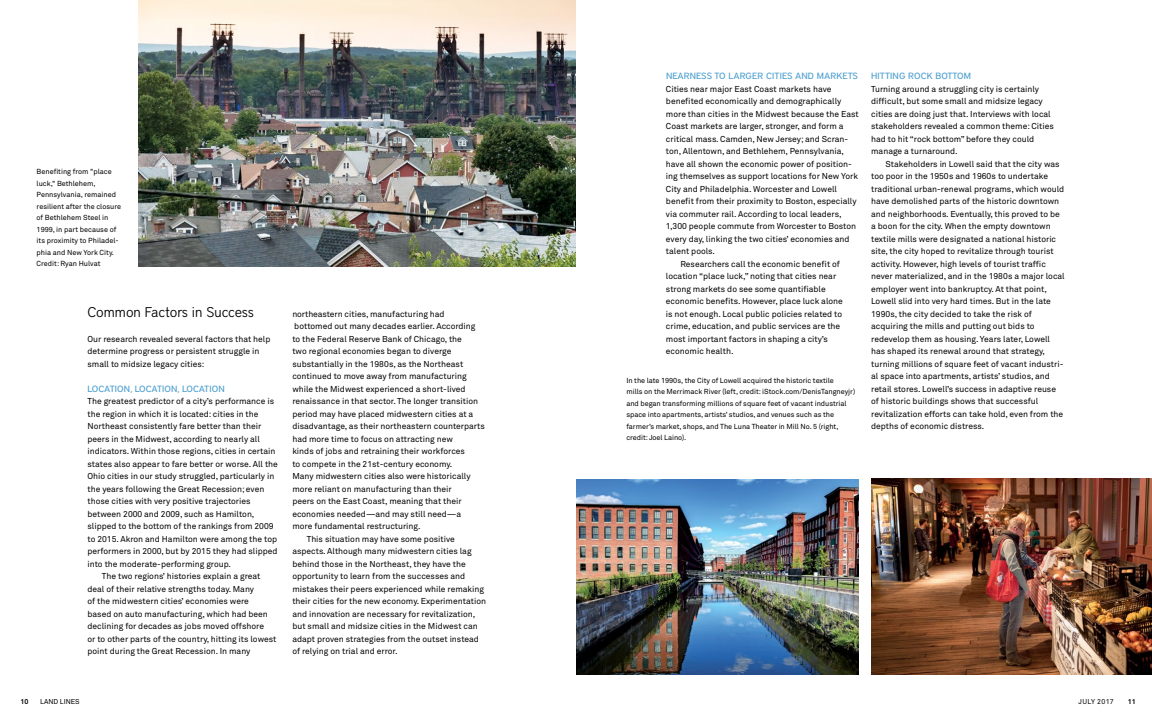
<style>
.page{position:relative;width:1152px;height:720px;background:#fff}
.page>*{position:absolute;margin:0;border:0;box-sizing:border-box;transform-origin:0 0}
.t1{font:300 14px "District";letter-spacing:-.01em;color:#000}
.t2{font:500 9px "District";letter-spacing:.015em;color:#51a1cf}
.t3{font:8.5px/12.5px "Akkurat Pro";color:#000}
.t4{font:7.2px/11.5px "Akkurat Pro";letter-spacing:-.005em;color:#000}
.t5{font:7px "Akkurat Pro";color:#000}
.t6{font:7px "Akkurat Pro";letter-spacing:.05em;color:#000}
.t7{font:700 7px "Akkurat Pro";color:#000}
</style>
<div class="page">
<img style="left:576px;top:479px;width:283px;height:196px">
<img style="left:139px;top:0;width:437px;height:267px">
<img style="left:871px;top:479px;width:281px;height:196px">
<p class="t4" style="left:37px;top:166px;width:86px">Benefiting from "place luck," Bethlehem,<br>Pennsylvania, remained resilient after the closure of Bethlehem Steel in<br>1999, in part because of its proximity to Philadel&shy;phia and New York City.<br>Credit: Ryan Hulvat</p>
<h1 class="t1" style="left:88px;top:304px;width:168px">Common Factors in Success</h1>
<p class="t3" style="left:88px;top:333px;width:184px">Our research revealed several factors that help determine progress or persistent struggle in small to midsize legacy cities:</p>
<p class="t2" style="left:88px;top:383px;width:139px">LOCATION, LOCATION, LOCATION</p>
<p class="t3" style="left:88px;top:395px;width:188px">The greatest predictor of a city’s performance is</p>
<p class="t3" style="left:88px;top:408px;width:173px">the region in which it is located: cities in the</p>
<p class="t3" style="left:88px;top:420px;width:175px">Northeast consistently fare better than their</p>
<p class="t3" style="left:88px;top:433px;width:174px">peers in the Midwest, according to nearly all</p>
<p class="t3" style="left:88px;top:445px;width:190px">indicators. Within those regions, cities in certain</p>
<p class="t3" style="left:88px;top:458px;width:192px">states also appear to fare better or worse. All the</p>
<p class="t3" style="left:88px;top:470px;width:188px">Ohio cities in our study struggled, particularly in</p>
<p class="t3" style="left:88px;top:483px;width:178px">the years following the Great Recession; even</p>
<p class="t3" style="left:88px;top:495px;width:165px">those cities with very positive trajectories</p>
<p class="t3" style="left:88px;top:508px;width:168px">between 2000 and 2009, such as Hamilton,</p>
<p class="t3" style="left:88px;top:520px;width:188px">slipped to the bottom of the rankings from 2009</p>
<p class="t3" style="left:88px;top:533px;width:191px">to 2015. Akron and Hamilton were among the top</p>
<p class="t3" style="left:88px;top:545px;width:192px">performers in 2000, but by 2015 they had slipped</p>
<p class="t3" style="left:88px;top:558px;width:145px">into the moderate-performing group.</p>
<p class="t3" style="left:102px;top:570px;width:160px">The two regions’ histories explain a great</p>
<p class="t3" style="left:88px;top:583px;width:168px">deal of their relative strengths today. Many</p>
<p class="t3" style="left:88px;top:595px;width:163px">of the midwestern cities’ economies were</p>
<p class="t3" style="left:88px;top:608px;width:182px">based on auto manufacturing, which had been</p>
<p class="t3" style="left:88px;top:620px;width:178px">declining for decades as jobs moved offshore</p>
<p class="t3" style="left:88px;top:633px;width:190px">or to other parts of the country, hitting its lowest</p>
<p class="t3" style="left:88px;top:645px;width:164px">point during the Great Recession. In many</p>
<p class="t3" style="left:292px;top:308px;width:154px">northeastern cities, manufacturing had</p>
<p class="t3" style="left:294px;top:320px;width:183px">bottomed out many decades earlier. According</p>
<p class="t3" style="left:292px;top:333px;width:171px">to the Federal Reserve Bank of Chicago, the</p>
<p class="t3" style="left:292px;top:345px;width:161px">two regional economies began to diverge</p>
<p class="t3" style="left:292px;top:358px;width:172px">substantially in the 1980s, as the Northeast</p>
<p class="t3" style="left:292px;top:370px;width:176px">continued to move away from manufacturing</p>
<p class="t3" style="left:292px;top:383px;width:175px">while the Midwest experienced a short-lived</p>
<p class="t3" style="left:292px;top:395px;width:187px">renaissance in that sector. The longer transition</p>
<p class="t3" style="left:292px;top:408px;width:182px">period may have placed midwestern cities at a</p>
<p class="t3" style="left:292px;top:420px;width:194px">disadvantage, as their northeastern counterparts</p>
<p class="t3" style="left:292px;top:433px;width:162px">had more time to focus on attracting new</p>
<p class="t3" style="left:292px;top:445px;width:174px">kinds of jobs and retraining their workforces</p>
<p class="t3" style="left:292px;top:458px;width:161px">to compete in the 21st-century economy.</p>
<p class="t3" style="left:292px;top:470px;width:180px">Many midwestern cities also were historically</p>
<p class="t3" style="left:292px;top:483px;width:161px">more reliant on manufacturing than their</p>
<p class="t3" style="left:292px;top:495px;width:171px">peers on the East Coast, meaning that their</p>
<p class="t3" style="left:292px;top:508px;width:170px">economies needed—and may still need—a</p>
<p class="t3" style="left:292px;top:520px;width:130px">more fundamental restructuring.</p>
<p class="t3" style="left:307px;top:533px;width:150px">This situation may have some positive</p>
<p class="t3" style="left:292px;top:545px;width:181px">aspects. Although many midwestern cities lag</p>
<p class="t3" style="left:292px;top:558px;width:175px">behind those in the Northeast, they have the</p>
<p class="t3" style="left:292px;top:570px;width:174px">opportunity to learn from the successes and</p>
<p class="t3" style="left:292px;top:583px;width:193px">mistakes their peers experienced while remaking</p>
<p class="t3" style="left:292px;top:595px;width:195px">their cities for the new economy. Experimentation</p>
<p class="t3" style="left:292px;top:608px;width:185px">and innovation are necessary for revitalization,</p>
<p class="t3" style="left:292px;top:620px;width:187px">but small and midsize cities in the Midwest can</p>
<p class="t3" style="left:292px;top:633px;width:188px">adapt proven strategies from the outset instead</p>
<p class="t3" style="left:292px;top:645px;width:107px">of relying on trial and error.</p>
<p class="t2" style="left:666px;top:71px;width:193px">NEARNESS TO LARGER CITIES AND MARKETS</p>
<p class="t3" style="left:666px;top:83px;width:167px">Cities near major East Coast markets have</p>
<p class="t3" style="left:666px;top:95px;width:177px">benefited economically and demographically</p>
<p class="t3" style="left:666px;top:108px;width:194px">more than cities in the Midwest because the East</p>
<p class="t3" style="left:666px;top:120px;width:179px">Coast markets are larger, stronger, and form a</p>
<p class="t3" style="left:666px;top:133px;width:184px">critical mass. Camden, New Jersey; and Scran-</p>
<p class="t3" style="left:666px;top:145px;width:180px">ton, Allentown, and Bethlehem, Pennsylvania,</p>
<p class="t3" style="left:666px;top:158px;width:187px">have all shown the economic power of position-</p>
<p class="t3" style="left:666px;top:170px;width:194px">ing themselves as support locations for New York</p>
<p class="t3" style="left:666px;top:183px;width:173px">City and Philadelphia. Worcester and Lowell</p>
<p class="t3" style="left:666px;top:195px;width:192px">benefit from their proximity to Boston, especially</p>
<p class="t3" style="left:666px;top:208px;width:177px">via commuter rail. According to local leaders,</p>
<p class="t3" style="left:666px;top:220px;width:192px">1,300 people commute from Worcester to Boston</p>
<p class="t3" style="left:666px;top:233px;width:185px">every day, linking the two cities’ economies and</p>
<p class="t3" style="left:666px;top:245px;width:51px">talent pools.</p>
<p class="t3" style="left:680px;top:258px;width:161px">Researchers call the economic benefit of</p>
<p class="t3" style="left:666px;top:270px;width:172px">location “place luck,” noting that cities near</p>
<p class="t3" style="left:666px;top:283px;width:161px">strong markets do see some quantifiable</p>
<p class="t3" style="left:666px;top:295px;width:178px">economic benefits. However, place luck alone</p>
<p class="t3" style="left:666px;top:308px;width:178px">is not enough. Local public policies related to</p>
<p class="t3" style="left:666px;top:320px;width:176px">crime, education, and public services are the</p>
<p class="t3" style="left:666px;top:333px;width:164px">most important factors in shaping a city’s</p>
<p class="t3" style="left:666px;top:345px;width:69px">economic health.</p>
<p class="t4" style="left:626px;top:375px;width:230px">In the late 1990s, the City of Lowell acquired the historic textile<br>mills on the Merrimack River (left, credit: iStock.com/DenisTangneyjr) and began transforming millions of square feet of vacant industrial space into apartments, artists’ studios, and venues such as the farmer’s market, shops, and The Luna Theater in Mill No. 5 (right, credit: Joel Laino).</p>
<p class="t2" style="left:871px;top:71px;width:101px">HITTING ROCK BOTTOM</p>
<p class="t3" style="left:871px;top:83px;width:184px">Turning around a struggling city is certainly difficult, but some small and midsize legacy cities are doing just that. Interviews with local stakeholders revealed a common theme: Cities had to hit “rock bottom” before they could manage a turnaround.</p>
<p class="t3" style="left:871px;top:158px;width:195px;text-indent:14px">Stakeholders in Lowell said that the city was too poor in the 1950s and 1960s to undertake traditional urban-renewal programs, which would have demolished parts of the historic downtown and neighborhoods. Eventually, this proved to be a boon for the city. When the empty downtown textile mills were designated a national historic site, the city hoped to revitalize through tourist activity. However, high levels of tourist traffic never materialized, and in the 1980s a major local employer went into bankruptcy. At that point, Lowell slid into very hard times. But in the late 1990s, the city decided to take the risk of acquiring the mills and putting out bids to redevelop them as housing. Years later, Lowell has shaped its renewal around that strategy, turning millions of square feet of vacant industri&shy;al space into apartments, artists’ studios, and retail stores. Lowell’s success in adaptive reuse of historic buildings shows that successful revitalization efforts can take hold, even from the depths of economic distress.</p>
<p class="t7" style="left:21px;top:697px;width:9px">10</p>
<p class="t5" style="left:40px;top:698px;width:41px">LAND LINES</p>
<p class="t6" style="left:1079px;top:698px;width:37px">JULY 2017</p>
<p class="t7" style="left:1128px;top:697px;width:9px">11</p>
</div>
